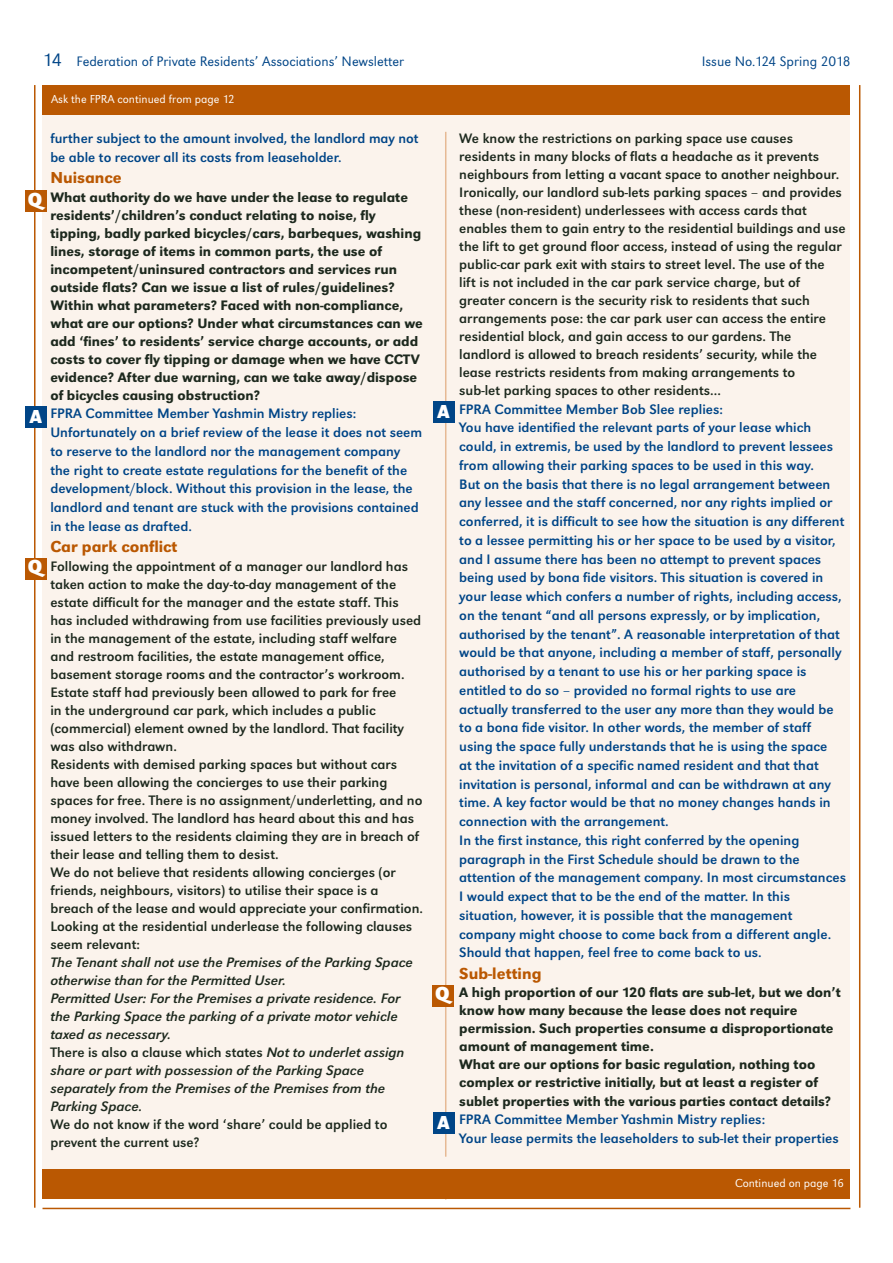
<style>
.page{position:relative;width:893px;height:1263px;background:#fff}
.page>*{position:absolute;margin:0;border:0;box-sizing:border-box;transform-origin:0 0}
.t1{font:19.5px "URW Grotesk T Bold Narr";color:#fff}
.t2{font:500 16.5px "URW Grotesk T";color:#ba5802}
.t3{font:14.25px/18.8px "URW Grotesk T";color:#004587}
.t4{font:14.25px/18px "URW Grotesk T";color:#1d291e}
.t5{font:500 14.25px/18px "URW Grotesk T";color:#1d291e}
.t6{font:italic 14.25px/18px "URW Grotesk T";color:#1d291e}
.t7{font:14.25px "URW Grotesk T Ligh";color:#004587}
.t8{font:12px "URW Grotesk T Ligh";color:#fff}
.s1{font-size:18.75px}
.s2{font-style:normal}
</style>
<div class="page">
<hr style="left:43px;top:1208px;width:807px;height:1px;background:#ba5802">
<hr style="left:34px;top:85px;width:2px;height:1123px;background:#ba5802">
<hr style="left:859px;top:85px;width:1px;height:1123px;background:#ba5802">
<div style="left:43px;top:114px;width:807px;height:1080px;background:#fbf3ec"></div>
<div style="left:43px;top:85px;width:807px;height:30px;background:#ba5802"></div>
<div style="left:43px;top:1169px;width:807px;height:30px;background:#ba5802"></div>
<hr style="left:445px;top:132px;width:1px;height:1025px;background:#e6b994">
<div style="left:26px;top:558px;width:21px;height:22px;background:#ba5802"></div>
<div style="left:26px;top:190px;width:21px;height:22px;background:#ba5802"></div>
<div style="left:433px;top:985px;width:21px;height:21px;background:#ba5802"></div>
<div style="left:26px;top:406px;width:21px;height:21px;background:#004587"></div>
<div style="left:433px;top:402px;width:21px;height:21px;background:#004587"></div>
<div style="left:433px;top:1112px;width:21px;height:21px;background:#004587"></div>
<p class="t7" style="left:43px;top:53px;width:363px"><span class="s1">14</span> Federation of Private Residents’ Associations’ Newsletter</p>
<p class="t7" style="left:702px;top:53px;width:150px">Issue No. 124 Spring 2018</p>
<p class="t8" style="left:51px;top:92px;width:185px">Ask the FPRA continued from page 12</p>
<p class="t3" style="left:50px;top:129px;width:370px">further subject to the amount involved, the landlord may not be able to recover all its costs from leaseholder.</p>
<p class="t2" style="left:50px;top:168px;width:73px">Nuisance</p>
<p class="t5" style="left:50px;top:188px;width:374px">What authority do we have under the lease to regulate residents’/children’s conduct relating to noise, fly tipping, badly parked bicycles/cars, barbeques, washing lines, storage of items in common parts, the use of incompetent/uninsured contractors and services run outside flats? Can we issue a list of rules/guidelines?<br>Within what parameters? Faced with non-compliance, what are our options? Under what circumstances can we add ‘fines’ to residents’ service charge accounts, or add costs to cover fly tipping or damage when we have CCTV evidence? After due warning, can we take away/dispose of bicycles causing obstruction?</p>
<p class="t3" style="left:50px;top:404px;width:373px">FPRA Committee Member Yashmin Mistry replies:<br>Unfortunately on a brief review of the lease it does not seem to reserve to the landlord nor the management company the right to create estate regulations for the benefit of the development/block. Without this provision in the lease, the landlord and tenant are stuck with the provisions contained in the lease as drafted.</p>
<p class="t2" style="left:50px;top:537px;width:129px">Car park conflict</p>
<p class="t4" style="left:50px;top:557px;width:374px">Following the appointment of a manager our landlord has taken action to make the day-to-day management of the estate difficult for the manager and the estate staff. This has included withdrawing from use facilities previously used in the management of the estate, including staff welfare and restroom facilities, the estate management office, basement storage rooms and the contractor’s workroom.<br>Estate staff had previously been allowed to park for free<br>in the underground car park, which includes a public (commercial) element owned by the landlord. That facility was also withdrawn.<br>Residents with demised parking spaces but without cars have been allowing the concierges to use their parking spaces for free. There is no assignment/underletting, and no money involved. The landlord has heard about this and has issued letters to the residents claiming they are in breach of their lease and telling them to desist.<br>We do not believe that residents allowing concierges (or friends, neighbours, visitors) to utilise their space is a breach of the lease and would appreciate your confirmation.<br>Looking at the residential underlease the following clauses seem relevant:</p>
<p class="t6" style="left:50px;top:953px;width:364px">The Tenant shall not use the Premises of the Parking Space otherwise than for the Permitted User.<br>Permitted User: For the Premises a private residence. For the Parking Space the parking of a private motor vehicle taxed as necessary.<br><span class="s2">There is also a clause which states</span> Not to underlet assign share or part with possession of the Parking Space separately from the Premises of the Premises from the Parking Space.</p>
<p class="t4" style="left:50px;top:1115px;width:339px">We do not know if the word ‘share’ could be applied to prevent the current use?</p>
<p class="t4" style="left:459px;top:129px;width:388px">We know the restrictions on parking space use causes residents in many blocks of flats a headache as it prevents neighbours from letting a vacant space to another neighbour.<br>Ironically, our landlord sub-lets parking spaces – and provides these (non-resident) underlessees with access cards that enables them to gain entry to the residential buildings and use the lift to get ground floor access, instead of using the regular public-car park exit with stairs to street level. The use of the<br>lift is not included in the car park service charge, but of greater concern is the security risk to residents that such arrangements pose: the car park user can access the entire residential block, and gain access to our gardens. The landlord is allowed to breach residents’ security, while the lease restricts residents from making arrangements to<br>sub-let parking spaces to other residents...</p>
<p class="t3" style="left:459px;top:399px;width:388px">FPRA Committee Member Bob Slee replies:<br>You have identified the relevant parts of your lease which could, in extremis, be used by the landlord to prevent lessees from allowing their parking spaces to be used in this way.<br>But on the basis that there is no legal arrangement between any lessee and the staff concerned, nor any rights implied or conferred, it is difficult to see how the situation is any different to a lessee permitting his or her space to be used by a visitor, and I assume there has been no attempt to prevent spaces being used by bona fide visitors. This situation is covered in your lease which confers a number of rights, including access, on the tenant “and all persons expressly, or by implication, authorised by the tenant”. A reasonable interpretation of that would be that anyone, including a member of staff, personally authorised by a tenant to use his or her parking space is entitled to do so – provided no formal rights to use are actually transferred to the user any more than they would be to a bona fide visitor. In other words, the member of staff using the space fully understands that he is using the space<br>at the invitation of a specific named resident and that that invitation is personal, informal and can be withdrawn at any time. A key factor would be that no money changes hands in connection with the arrangement.<br>In the first instance, this right conferred by the opening paragraph in the First Schedule should be drawn to the attention of the management company. In most circumstances I would expect that to be the end of the matter. In this situation, however, it is possible that the management company might choose to come back from a different angle.<br>Should that happen, feel free to come back to us.</p>
<p class="t2" style="left:459px;top:964px;width:84px">Sub-letting</p>
<p class="t5" style="left:459px;top:984px;width:383px">A high proportion of our 120 flats are sub-let, but we don’t know how many because the lease does not require permission. Such properties consume a disproportionate amount of management time.<br>What are our options for basic regulation, nothing too complex or restrictive initially, but at least a register of sublet properties with the various parties contact details?</p>
<p class="t3" style="left:459px;top:1110px;width:381px">FPRA Committee Member Yashmin Mistry replies:<br>Your lease permits the leaseholders to sub-let their properties</p>
<h1 class="t1" style="left:28px;top:188px;width:16px">Q</h1>
<h1 class="t1" style="left:30px;top:405px;width:14px">A</h1>
<h1 class="t1" style="left:438px;top:400px;width:14px">A</h1>
<h1 class="t1" style="left:28px;top:556px;width:16px">Q</h1>
<h1 class="t1" style="left:435px;top:982px;width:16px">Q</h1>
<h1 class="t1" style="left:438px;top:1111px;width:14px">A</h1>
<p class="t8" style="left:735px;top:1176px;width:111px">Continued on page 16</p>
</div>
